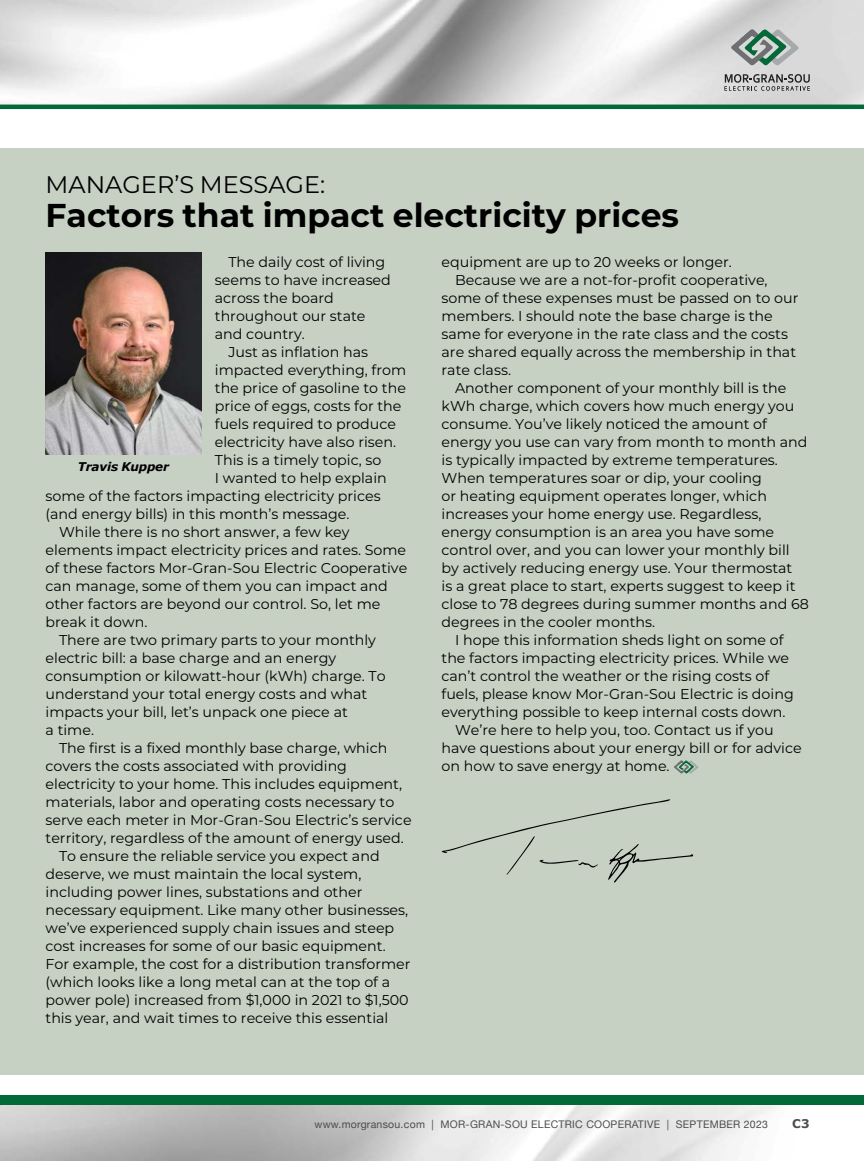
<style>
.page{position:relative;width:864px;height:1161px;background:#fff}
.page>*{position:absolute;margin:0;border:0;box-sizing:border-box;transform-origin:0 0}
.t1{font:700 33px "Montserrat";color:#000}
.t2{font:24px "Montserrat";color:#000}
.t3{font:14.25px "Montserrat";color:#000}
.t4{font:italic 700 12px "Verdana";letter-spacing:-.015em;color:#000}
.t5{font:700 12px "Verdana";color:#4d4d4f}
.t6{font:10.5px "Helvetica Neue";letter-spacing:.025em;color:#4d4d4f}
</style>
<div class="page">
<div style="left:0;top:148px;width:864px;height:927px;background:#c6d0c3"></div>
<svg style="left:674px;top:760px;width:24px;height:14px"></svg>
<img style="left:46px;top:252px;width:155px;height:203px">
<svg style="left:442px;top:799px;width:251px;height:84px"></svg>
<img style="left:0;top:0;width:864px;height:105px">
<div style="left:0;top:1095px;width:864px;height:10px;background:#026938"></div>
<hr style="left:0;top:105px;width:864px;height:4px;background:#026938">
<svg style="left:724px;top:74px;width:86px;height:17px"></svg>
<svg style="left:730px;top:28px;width:70px;height:38px;background:#9daea7"></svg>
<h2 class="t2" style="left:46px;top:168px;width:281px">MANAGER’S MESSAGE:</h2>
<h1 class="t1" style="left:46px;top:192px;width:635px">Factors that impact electricity prices</h1>
<p class="t3" style="left:228px;top:252px;width:158px">The daily cost of living</p>
<p class="t3" style="left:215px;top:270px;width:178px">seems to have increased</p>
<p class="t3" style="left:215px;top:288px;width:120px">across the board</p>
<p class="t3" style="left:215px;top:306px;width:152px">throughout our state</p>
<p class="t3" style="left:215px;top:324px;width:91px">and country.</p>
<p class="t3" style="left:228px;top:342px;width:141px">Just as inflation has</p>
<p class="t3" style="left:215px;top:360px;width:193px">impacted everything, from</p>
<p class="t3" style="left:215px;top:378px;width:193px">the price of gasoline to the</p>
<p class="t3" style="left:215px;top:396px;width:188px">price of eggs, costs for the</p>
<p class="t3" style="left:215px;top:414px;width:183px">fuels required to produce</p>
<p class="t3" style="left:215px;top:432px;width:183px">electricity have also risen.</p>
<p class="t3" style="left:215px;top:450px;width:168px">This is a timely topic, so</p>
<p class="t3" style="left:215px;top:468px;width:173px">I wanted to help explain</p>
<p class="t3" style="left:46px;top:486px;width:337px">some of the factors impacting electricity prices</p>
<p class="t3" style="left:46px;top:504px;width:306px">(and energy bills) in this month’s message.</p>
<p class="t3" style="left:59px;top:522px;width:292px">While there is no short answer, a few key</p>
<p class="t3" style="left:46px;top:540px;width:362px">elements impact electricity prices and rates. Some</p>
<p class="t3" style="left:46px;top:558px;width:363px">of these factors Mor-Gran-Sou Electric Cooperative</p>
<p class="t3" style="left:46px;top:576px;width:344px">can manage, some of them you can impact and</p>
<p class="t3" style="left:46px;top:594px;width:336px">other factors are beyond our control. So, let me</p>
<p class="t3" style="left:46px;top:612px;width:103px">break it down.</p>
<p class="t3" style="left:59px;top:630px;width:318px">There are two primary parts to your monthly</p>
<p class="t3" style="left:46px;top:648px;width:292px">electric bill: a base charge and an energy</p>
<p class="t3" style="left:46px;top:666px;width:342px">consumption or kilowatt-hour (kWh) charge. To</p>
<p class="t3" style="left:46px;top:684px;width:323px">understand your total energy costs and what</p>
<p class="t3" style="left:46px;top:702px;width:304px">impacts your bill, let’s unpack one piece at</p>
<p class="t3" style="left:46px;top:720px;width:50px">a time.</p>
<p class="t3" style="left:59px;top:738px;width:330px">The first is a fixed monthly base charge, which</p>
<p class="t3" style="left:46px;top:756px;width:303px">covers the costs associated with providing</p>
<p class="t3" style="left:46px;top:774px;width:358px">electricity to your home. This includes equipment,</p>
<p class="t3" style="left:46px;top:792px;width:350px">materials, labor and operating costs necessary to</p>
<p class="t3" style="left:46px;top:810px;width:368px">serve each meter in Mor-Gran-Sou Electric’s service</p>
<p class="t3" style="left:46px;top:828px;width:360px">territory, regardless of the amount of energy used.</p>
<p class="t3" style="left:59px;top:846px;width:322px">To ensure the reliable service you expect and</p>
<p class="t3" style="left:46px;top:864px;width:317px">deserve, we must maintain the local system,</p>
<p class="t3" style="left:46px;top:882px;width:318px">including power lines, substations and other</p>
<p class="t3" style="left:46px;top:900px;width:364px">necessary equipment. Like many other businesses,</p>
<p class="t3" style="left:46px;top:918px;width:350px">we’ve experienced supply chain issues and steep</p>
<p class="t3" style="left:46px;top:936px;width:342px">cost increases for some of our basic equipment.</p>
<p class="t3" style="left:46px;top:954px;width:366px">For example, the cost for a distribution transformer</p>
<p class="t3" style="left:46px;top:972px;width:346px">(which looks like a long metal can at the top of a</p>
<p class="t3" style="left:46px;top:990px;width:365px">power pole) increased from $1,000 in 2021 to $1,500</p>
<p class="t3" style="left:46px;top:1008px;width:344px">this year, and wait times to receive this essential</p>
<p class="t4" style="left:78px;top:458px;width:93px">Travis Kupper</p>
<p class="t3" style="left:442px;top:252px;width:292px">equipment are up to 20 weeks or longer.</p>
<p class="t3" style="left:455px;top:270px;width:314px">Because we are a not-for-profit cooperative,</p>
<p class="t3" style="left:442px;top:288px;width:358px">some of these expenses must be passed on to our</p>
<p class="t3" style="left:442px;top:306px;width:333px">members. I should note the base charge is the</p>
<p class="t3" style="left:442px;top:324px;width:348px">same for everyone in the rate class and the costs</p>
<p class="t3" style="left:442px;top:342px;width:356px">are shared equally across the membership in that</p>
<p class="t3" style="left:442px;top:360px;width:71px">rate class.</p>
<p class="t3" style="left:455px;top:378px;width:333px">Another component of your monthly bill is the</p>
<p class="t3" style="left:442px;top:396px;width:354px">kWh charge, which covers how much energy you</p>
<p class="t3" style="left:442px;top:414px;width:327px">consume. You’ve likely noticed the amount of</p>
<p class="t3" style="left:442px;top:432px;width:368px">energy you use can vary from month to month and</p>
<p class="t3" style="left:442px;top:450px;width:338px">is typically impacted by extreme temperatures.</p>
<p class="t3" style="left:442px;top:468px;width:322px">When temperatures soar or dip, your cooling</p>
<p class="t3" style="left:442px;top:486px;width:327px">or heating equipment operates longer, which</p>
<p class="t3" style="left:442px;top:504px;width:321px">increases your home energy use. Regardless,</p>
<p class="t3" style="left:442px;top:522px;width:334px">energy consumption is an area you have some</p>
<p class="t3" style="left:442px;top:540px;width:350px">control over, and you can lower your monthly bill</p>
<p class="t3" style="left:442px;top:558px;width:352px">by actively reducing energy use. Your thermostat</p>
<p class="t3" style="left:442px;top:576px;width:355px">is a great place to start, experts suggest to keep it</p>
<p class="t3" style="left:442px;top:594px;width:369px">close to 78 degrees during summer months and 68</p>
<p class="t3" style="left:442px;top:612px;width:215px">degrees in the cooler months.</p>
<p class="t3" style="left:455px;top:630px;width:330px">I hope this information sheds light on some of</p>
<p class="t3" style="left:442px;top:648px;width:349px">the factors impacting electricity prices. While we</p>
<p class="t3" style="left:442px;top:666px;width:329px">can’t control the weather or the rising costs of</p>
<p class="t3" style="left:442px;top:684px;width:354px">fuels, please know Mor-Gran-Sou Electric is doing</p>
<p class="t3" style="left:442px;top:702px;width:346px">everything possible to keep internal costs down.</p>
<p class="t3" style="left:455px;top:720px;width:320px">We’re here to help you, too. Contact us if you</p>
<p class="t3" style="left:442px;top:738px;width:362px">have questions about your energy bill or for advice</p>
<p class="t3" style="left:442px;top:756px;width:230px">on how to save energy at home.</p>
<p class="t6" style="left:314px;top:1116px;width:455px">www.morgransou.com | MOR-GRAN-SOU ELECTRIC COOPERATIVE | SEPTEMBER 2023</p>
<p class="t5" style="left:792px;top:1115px;width:19px">C3</p>
</div>
